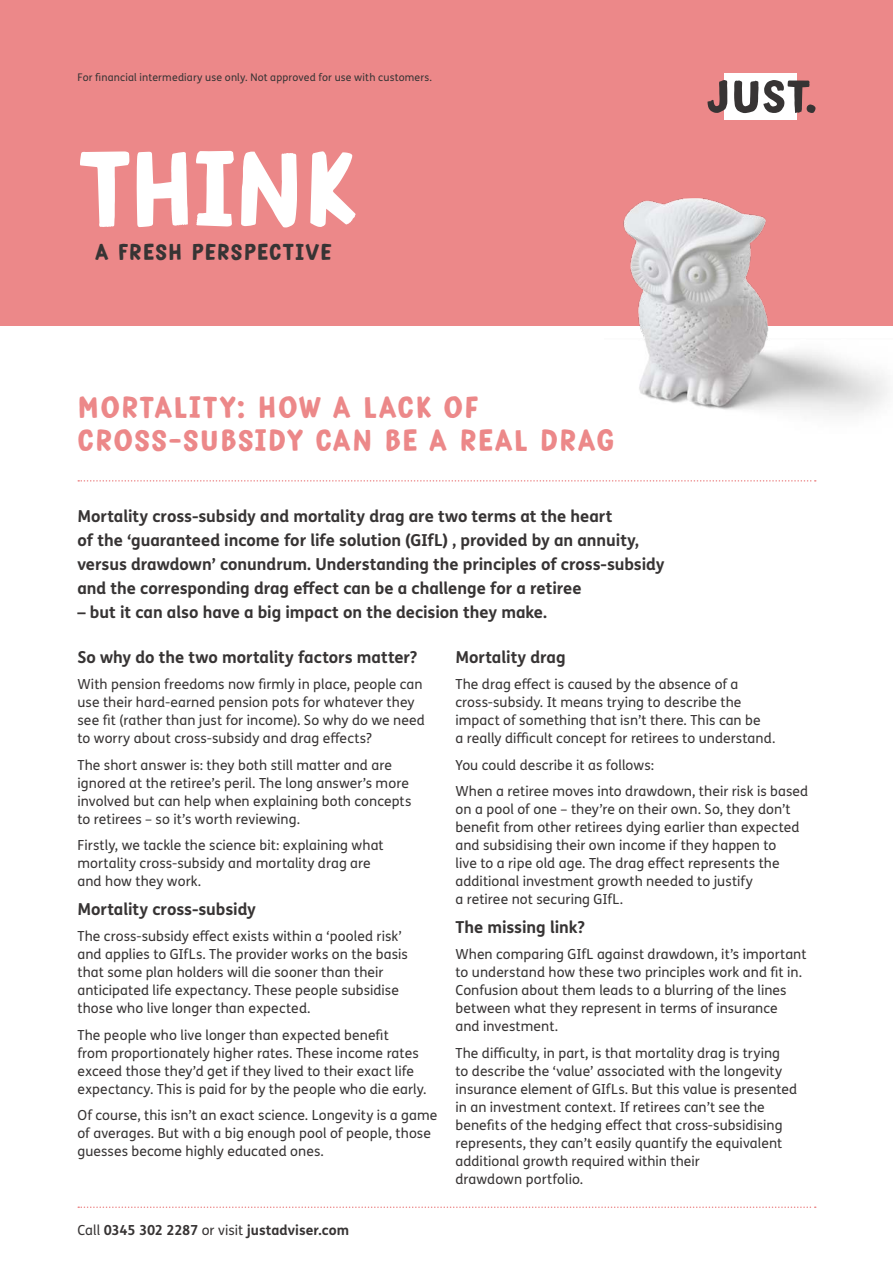
<style>
.page{position:relative;width:893px;height:1263px;background:#fff}
.page>*{position:absolute;margin:0;border:0;box-sizing:border-box;transform-origin:0 0}
.t1{font:126px "Just Script";letter-spacing:-.015em;color:#fff}
.t2{font:36px/33px "Just Script";letter-spacing:.035em;color:#ec8889}
.t3{font:27px "Just Script";letter-spacing:.04em;color:#373434}
.t4{font:700 16.5px/24px "Just Sans";letter-spacing:-.005em;color:#373434}
.t5{font:13.8px/18px "Just Sans";letter-spacing:.005em;color:#373434}
.t6{font:700 13.8px "Just Sans";color:#373434}
.t7{font:10.5px "Just Sans";letter-spacing:.015em;color:#373434}
.s1{font-weight:400}
</style>
<div class="page">
<div style="left:0;top:0;width:893px;height:325px;background:#ec8889"></div>
<div style="left:725px;top:73px;width:72px;height:47px;background:#fff"></div>
<svg style="left:707px;top:80px;width:21px;height:30px"></svg>
<svg style="left:734px;top:80px;width:81px;height:30px"></svg>
<svg style="left:78px;top:1206px;width:738px;height:2px"></svg>
<img style="left:605px;top:110px;width:288px;height:305px">
<svg style="left:78px;top:480px;width:738px;height:2px"></svg>
<p class="t7" style="left:77px;top:70px;width:356px">For financial intermediary use only. Not approved for use with customers.</p>
<h1 class="t1" style="left:77px;top:140px;width:281px">THINK</h1>
<h3 class="t3" style="left:95px;top:241px;width:238px">A FRESH PERSPECTIVE</h3>
<h2 class="t2" style="left:77px;top:391px;width:538px">MORTALITY: HOW A LACK OF<br>CROSS-SUBSIDY CAN BE A REAL DRAG</h2>
<p class="t4" style="left:77px;top:503px;width:589px">Mortality cross-subsidy and mortality drag are two terms at the heart<br>of the ‘guaranteed income for life solution (GIfL) , provided by an annuity, versus drawdown’ conundrum. Understanding the principles of cross-subsidy and the corresponding drag effect can be a challenge for a retiree</p>
<p class="t4" style="left:77px;top:599px;width:471px">– but it can also have a big impact on the decision they make.</p>
<p class="t4" style="left:77px;top:644px;width:341px">So why do the two mortality factors matter?</p>
<p class="t5" style="left:77px;top:675px;width:349px">With pension freedoms now firmly in place, people can use their hard-earned pension pots for whatever they see fit (rather than just for income). So why do we need to worry about cross-subsidy and drag effects?</p>
<p class="t5" style="left:77px;top:756px;width:335px">The short answer is: they both still matter and are ignored at the retiree’s peril. The long answer’s more involved but can help when explaining both concepts to retirees – so it’s worth reviewing.</p>
<p class="t5" style="left:77px;top:836px;width:308px">Firstly, we tackle the science bit: explaining what mortality cross-subsidy and mortality drag are and how they work.</p>
<p class="t4" style="left:77px;top:896px;width:180px">Mortality cross-subsidy</p>
<p class="t5" style="left:77px;top:927px;width:332px">The cross-subsidy effect exists within a ‘pooled risk’ and applies to GIfLs. The provider works on the basis that some plan holders will die sooner than their anticipated life expectancy. These people subsidise those who live longer than expected.</p>
<p class="t5" style="left:77px;top:1026px;width:351px">The people who live longer than expected benefit<br>from proportionately higher rates. These income rates exceed those they’d get if they lived to their exact life expectancy. This is paid for by the people who die early.</p>
<p class="t5" style="left:77px;top:1106px;width:362px">Of course, this isn’t an exact science. Longevity is a game of averages. But with a big enough pool of people, those guesses become highly educated ones.</p>
<p class="t4" style="left:455px;top:644px;width:112px">Mortality drag</p>
<p class="t5" style="left:455px;top:675px;width:321px">The drag effect is caused by the absence of a cross-subsidy. It means trying to describe the impact of something that isn’t there. This can be<br>a really difficult concept for retirees to understand.</p>
<p class="t5" style="left:455px;top:751px;width:354px;line-height:26.5px">You could describe it as follows:<br>When a retiree moves into drawdown, their risk is based</p>
<p class="t5" style="left:455px;top:800px;width:346px">on a pool of one – they’re on their own. So, they don’t benefit from other retirees dying earlier than expected and subsidising their own income if they happen to live to a ripe old age. The drag effect represents the additional investment growth needed to justify<br>a retiree not securing GIfL.</p>
<p class="t4" style="left:455px;top:914px;width:131px">The missing link?</p>
<p class="t5" style="left:455px;top:945px;width:352px">When comparing GIfL against drawdown, it’s important to understand how these two principles work and fit in.<br>Confusion about them leads to a blurring of the lines between what they represent in terms of insurance<br>and investment.</p>
<p class="t5" style="left:455px;top:1044px;width:343px">The difficulty, in part, is that mortality drag is trying<br>to describe the ‘value’ associated with the longevity insurance element of GIfLs. But this value is presented in an investment context. If retirees can’t see the benefits of the hedging effect that cross-subsidising represents, they can’t easily quantify the equivalent additional growth required within their<br>drawdown portfolio.</p>
<p class="t6" style="left:77px;top:1220px;width:273px"><span class="s1">Call</span> 0345 302 2287 <span class="s1">or visit</span> justadviser.com</p>
</div>
